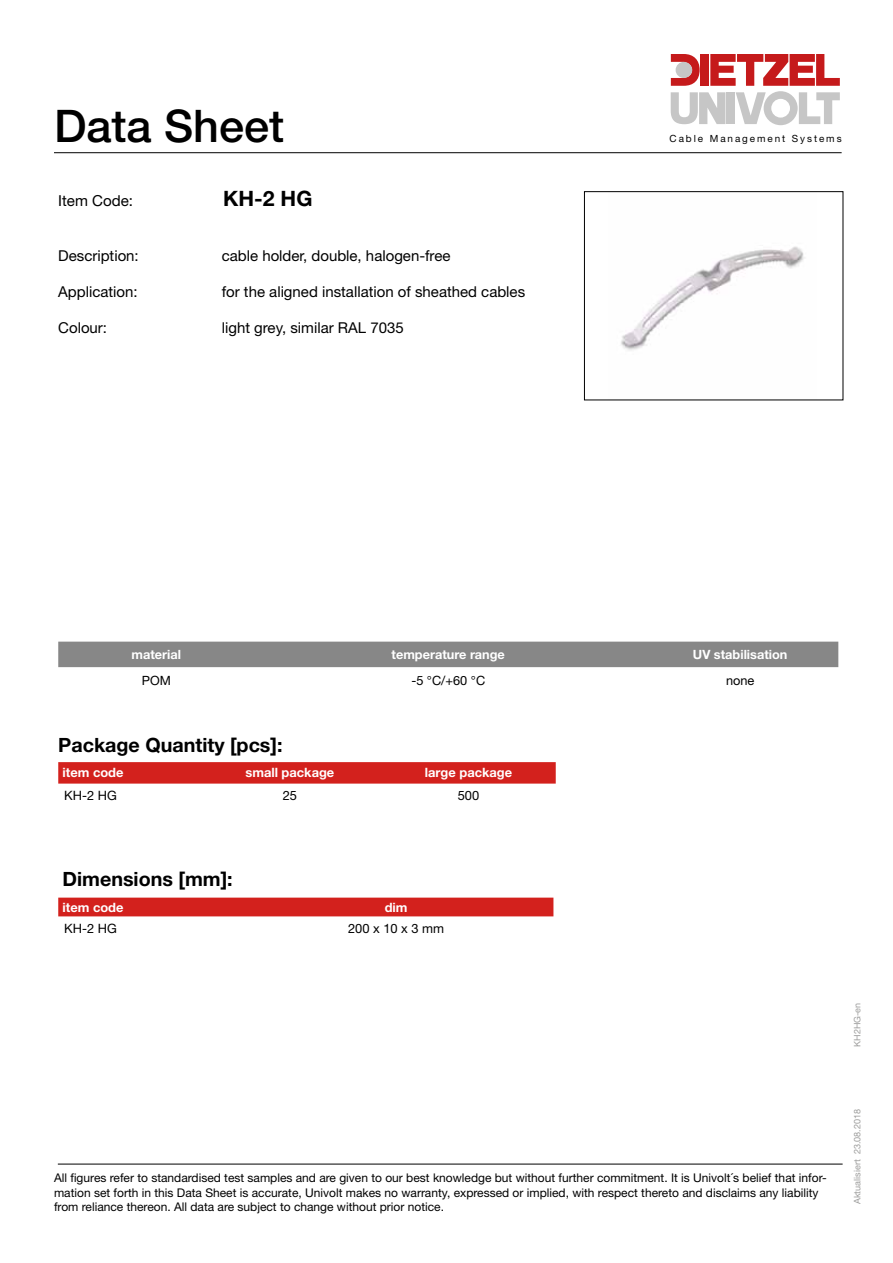
<style>
.page{position:relative;width:893px;height:1263px;background:#fff}
.page>*{position:absolute;margin:0;border:0;box-sizing:border-box;transform-origin:0 0}
.t1{font:500 45px "Helvetica Neue";color:#000}
.t2{font:700 21.15px "Helvetica Neue";color:#000}
.t3{font:700 19.65px "Helvetica Neue";color:#000}
.t4{font:15.15px "Helvetica Neue";color:#000}
.t5{font:15px "Helvetica Neue";color:#000}
.t6{font:700 12.9px "Helvetica Neue";color:#fff}
.t7{font:12.9px "Helvetica Neue";color:#000}
.t8{font:700 12.75px "Helvetica Neue";color:#fff}
.t9{font:12.75px "Helvetica Neue";color:#000}
.t10{font:12px/14.4px "Helvetica Neue";color:#000}
.t11{font:9.9px "Helvetica Neue";letter-spacing:.195em;color:#000}
.t12{font:9.15px "Helvetica Neue";color:#9d9d9c}
.t13{font:9px "Helvetica Neue";color:#9d9d9c}
</style>
<div class="page">
<img style="left:621px;top:246px;width:184px;height:105px">
<div style="left:584px;top:191px;width:259px;height:209px;border:1px solid #000"></div>
<div style="left:58px;top:642px;width:780px;height:25px;background:#878787"></div>
<svg style="left:58px;top:762px;width:498px;height:22px;background:#d42622"></svg>
<div style="left:58px;top:898px;width:495px;height:18px;background:#d3211d"></div>
<hr style="left:54px;top:152px;width:788px;height:1px;background:#000">
<hr style="left:58px;top:1164px;width:785px;height:1px;background:#000">
<svg style="left:671px;top:54px;width:169px;height:71px"></svg>
<h1 class="t1" style="left:54px;top:99px;width:232px">Data Sheet</h1>
<p class="t4" style="left:58px;top:192px;width:76px">Item Code:</p>
<h2 class="t2" style="left:223px;top:186px;width:91px">KH-2 HG</h2>
<p class="t5" style="left:58px;top:246px;width:82px">Description:</p>
<p class="t5" style="left:222px;top:246px;width:230px">cable holder, double, halogen-free</p>
<p class="t5" style="left:58px;top:282px;width:81px">Application:</p>
<p class="t5" style="left:222px;top:282px;width:305px">for the aligned installation of sheathed cables</p>
<p class="t5" style="left:58px;top:318px;width:50px">Colour:</p>
<p class="t5" style="left:222px;top:318px;width:183px">light grey, similar RAL 7035</p>
<p class="t11" style="left:670px;top:132px;width:174px">Cable Management Systems</p>
<p class="t8" style="left:132px;top:647px;width:51px">material</p>
<p class="t8" style="left:392px;top:647px;width:115px">temperature range</p>
<p class="t8" style="left:693px;top:647px;width:96px">UV stabilisation</p>
<p class="t9" style="left:142px;top:673px;width:31px">POM</p>
<p class="t9" style="left:411px;top:673px;width:75px">-5 °C/+60 °C</p>
<p class="t9" style="left:726px;top:673px;width:30px">none</p>
<h3 class="t3" style="left:58px;top:733px;width:226px">Package Quantity [pcs]:</h3>
<p class="t6" style="left:63px;top:764px;width:63px">item code</p>
<p class="t6" style="left:245px;top:764px;width:90px">small package</p>
<p class="t6" style="left:425px;top:764px;width:89px">large package</p>
<p class="t7" style="left:64px;top:787px;width:54px">KH-2 HG</p>
<p class="t7" style="left:283px;top:787px;width:16px">25</p>
<p class="t7" style="left:458px;top:787px;width:23px">500</p>
<h3 class="t3" style="left:63px;top:867px;width:172px">Dimensions [mm]:</h3>
<p class="t6" style="left:63px;top:899px;width:63px">item code</p>
<p class="t6" style="left:385px;top:899px;width:24px">dim</p>
<p class="t7" style="left:64px;top:920px;width:54px">KH-2 HG</p>
<p class="t7" style="left:348px;top:920px;width:98px">200 x 10 x 3 mm</p>
<p class="t10" style="left:54px;top:1170px;width:774px">All figures refer to standardised test samples and are given to our best knowledge but without further commitment. It is Univolt´s belief that infor&shy;mation set forth in this Data Sheet is accurate, Univolt makes no warranty, expressed or implied, with respect thereto and disclaims any liability from reliance thereon. All data are subject to change without prior notice.</p>
<p class="t13" style="left:852px;top:1047px;width:46px;rotate:-90deg">KH2HG-en</p>
<p class="t12" style="left:852px;top:1204px;width:97px;rotate:-90deg">Aktualisiert 23.08.2018</p>
</div>
